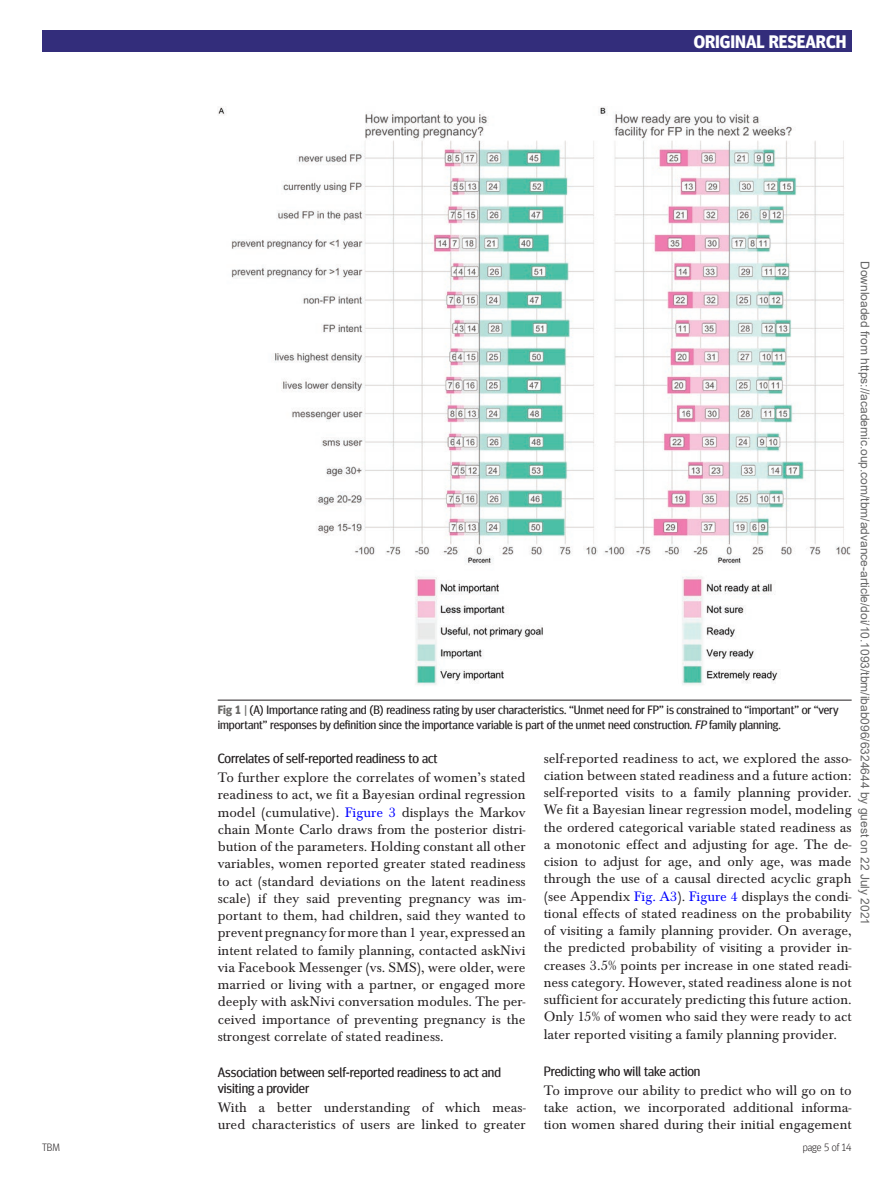
<style>
.page{position:relative;width:894px;height:1186px;background:#fff}
.page>*{position:absolute;margin:0;border:0;box-sizing:border-box;transform-origin:0 0}
.t1{font:700 18px "Meta Headline Offc";color:#fff}
.t2{font:14.25px/17.2px "Baskerville EF";color:#231f20;text-align:justify}
.t3{font:13.5px/16.5px "Meta Headline Offc";color:#231f20}
.t4{font:12px/15px "Meta Headline Offc";color:#231f20}
.t5{font:12px "Arial";color:#666}
.t6{font:300 10.5px "Meta Headline Offc";color:#231f20}
.s1{font-weight:700;color:#6b6a68}
.s2{color:#6b6a68}
.s3{font-style:italic}
.s4{color:#00f}
</style>
<div class="page">
<div style="left:42px;top:30px;width:809px;height:21px;background:#332d7b"></div>
<hr style="left:218px;top:700px;width:633px;height:1px;background:#231f20">
<img style="left:218px;top:107px;width:633px;height:579px">
<p class="t1" style="left:693px;top:31px;width:154px">ORIGINAL RESEARCH</p>
<p class="t5" style="left:869px;top:261px;width:666px;rotate:90deg">Downloaded from https://academic.oup.com/tbm/advance-article/doi/10.1093/tbm/ibab096/6324644 by guest on 22 July 2021</p>
<p class="t4" style="left:218px;top:702px;width:622px"><span class="s1">Fig 1</span> <span class="s2">|</span> (A) Importance rating and (B) readiness rating by user characteristics. “Unmet need for FP” is constrained to “important” or “very important” responses by definition since the importance variable is part of the unmet need construction. <span class="s3">FP</span> family planning.</p>
<p class="t2" style="left:543px;top:750px;width:309px">self-reported readiness to act, we explored the asso&shy;ciation between stated readiness and a future action: self-reported visits to a family planning provider.<br>We fit a Bayesian linear regression model, modeling the ordered categorical variable stated readiness as a monotonic effect and adjusting for age. The de&shy;cision to adjust for age, and only age, was made through the use of a causal directed acyclic graph (see Appendix <span class="s4">Fig. A3</span>). <span class="s4">Figure 4</span> displays the condi&shy;tional effects of stated readiness on the probability of visiting a family planning provider. On average, the predicted probability of visiting a provider in&shy;creases 3.5% points per increase in one stated readi&shy;ness category. However, stated readiness alone is not sufficient for accurately predicting this future action.<br>Only 15% of women who said they were ready to act later reported visiting a family planning provider.</p>
<p class="t3" style="left:543px;top:1063px;width:158px">Predicting who will take action</p>
<p class="t2" style="left:543px;top:1082px;width:309px">To improve our ability to predict who will go on to take action, we incorporated additional informa&shy;tion women shared during their initial engagement</p>
<p class="t3" style="left:218px;top:751px;width:221px">Correlates of self-reported readiness to act</p>
<p class="t2" style="left:218px;top:769px;width:309px">To further explore the correlates of women’s stated readiness to act, we fit a Bayesian ordinal regression model (cumulative). <span class="s4">Figure 3</span> displays the Markov chain Monte Carlo draws from the posterior distri&shy;bution of the parameters. Holding constant all other variables, women reported greater stated readiness to act (standard deviations on the latent readiness scale) if they said preventing pregnancy was im&shy;portant to them, had children, said they wanted to prevent pregnancy for more than 1 year, expressed an intent related to family planning, contacted askNivi via Facebook Messenger (vs. SMS), were older, were married or living with a partner, or engaged more deeply with askNivi conversation modules. The per&shy;ceived importance of preventing pregnancy is the strongest correlate of stated readiness.</p>
<p class="t3" style="left:218px;top:1064px;width:285px">Association between self-reported readiness to act and visiting a provider</p>
<p class="t2" style="left:218px;top:1099px;width:309px">With a better understanding of which meas&shy;ured characteristics of users are linked to greater</p>
<p class="t6" style="left:42px;top:1141px;width:19px">TBM</p>
<p class="t6" style="left:802px;top:1141px;width:50px">page 5 of 14</p>
</div>
